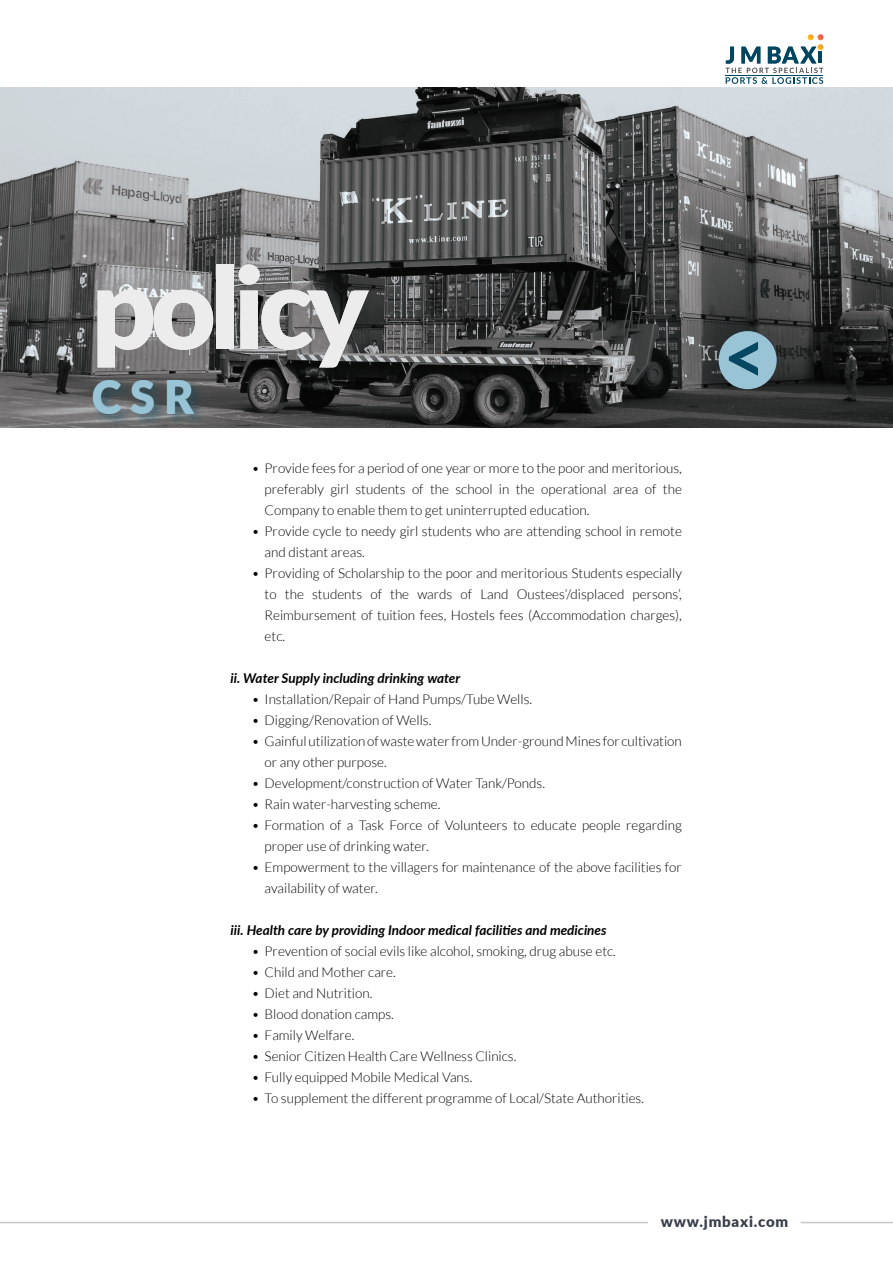
<style>
.page{position:relative;width:893px;height:1263px;background:#fff}
.page>*{position:absolute;margin:0;border:0;box-sizing:border-box;transform-origin:0 0}
.t1{font:900 112.5px "Lato";letter-spacing:-.05em;color:#ececec}
.t2{font:700 73.5px "Lato";color:#034761}
.t3{font:900 45px "Lato";color:#99c4d6}
.t4{font:900 15px "Lato";letter-spacing:.05em;color:#383e4a}
.t5{font:300 13.5px/21px "Lato";color:#000}
.t6{font:italic 700 13.5px "Lato";color:#000}
</style>
<div class="page">
<img style="left:0;top:87px;width:893px;height:340px">
<div style="left:91px;top:377px;width:117px;height:50px;background:#4f4e4f"></div>
<hr style="left:801px;top:1222px;width:92px;height:1px;background:#c8c8c7">
<hr style="left:0;top:1222px;width:648px;height:1px;background:#c8c8c7">
<svg style="left:726px;top:35px;width:97px;height:49px"></svg>
<div style="left:719px;top:331px;width:58px;height:58px;background:#99c4d6;border-radius:50%"></div>
<div style="left:91px;top:379px;width:116px;height:50px;background:#034761;opacity:.25"></div>
<h1 class="t1" style="left:92px;top:223px;width:278px">policy</h1>
<h3 class="t3" style="left:92px;top:364px;width:103px">CSR</h3>
<p class="t5" style="left:265px;top:458px;width:419px;text-align:justify;text-indent:-13px">• Provide fees for a period of one year or more to the poor and meritorious, preferably girl students of the school in the operational area of the Company to enable them to get uninterrupted education.</p>
<p class="t5" style="left:265px;top:521px;width:419px;text-indent:-13px">• Provide cycle to needy girl students who are attending school in remote and distant areas.</p>
<p class="t5" style="left:265px;top:563px;width:419px;text-align:justify;text-indent:-13px">• Providing of Scholarship to the poor and meritorious Students especially to the students of the wards of Land Oustees’/displaced persons’, Reimbursement of tuition fees, Hostels fees (Accommodation charges), etc.</p>
<p class="t6" style="left:231px;top:668px;width:231px">ii. Water Supply including drinking water</p>
<p class="t5" style="left:252px;top:689px;width:282px">• Installation/Repair of Hand Pumps/Tube Wells.</p>
<p class="t5" style="left:252px;top:710px;width:181px">• Digging/Renovation of Wells.</p>
<p class="t5" style="left:265px;top:731px;width:419px;text-indent:-13px">• Gainful utilization of waste water from Under-ground Mines for cultivation or any other purpose.</p>
<p class="t5" style="left:252px;top:773px;width:295px">• Development/construction of Water Tank/Ponds.</p>
<p class="t5" style="left:252px;top:794px;width:190px">• Rain water-harvesting scheme.</p>
<p class="t5" style="left:265px;top:815px;width:419px;text-indent:-13px">• Formation of a Task Force of Volunteers to educate people regarding proper use of drinking water.</p>
<p class="t5" style="left:265px;top:857px;width:419px;text-indent:-13px">• Empowerment to the villagers for maintenance of the above facilities for availability of water.</p>
<p class="t6" style="left:231px;top:920px;width:377px">iii. Health care by providing Indoor medical facilities and medicines</p>
<p class="t5" style="left:252px;top:941px;width:366px">• Prevention of social evils like alcohol, smoking, drug abuse etc.</p>
<p class="t5" style="left:252px;top:962px;width:145px">• Child and Mother care.</p>
<p class="t5" style="left:252px;top:983px;width:122px">• Diet and Nutrition.</p>
<p class="t5" style="left:252px;top:1004px;width:144px">• Blood donation camps.</p>
<p class="t5" style="left:252px;top:1025px;width:104px">• Family Welfare.</p>
<p class="t5" style="left:252px;top:1046px;width:266px">• Senior Citizen Health Care Wellness Clinics.</p>
<p class="t5" style="left:252px;top:1067px;width:222px">• Fully equipped Mobile Medical Vans.</p>
<p class="t5" style="left:252px;top:1088px;width:394px">• To supplement the different programme of Local/State Authorities.</p>
<h2 class="t2" style="left:766px;top:415px;width:44px;rotate:-180deg">&gt;</h2>
<p class="t4" style="left:661px;top:1210px;width:129px">www.jmbaxi.com</p>
</div>
